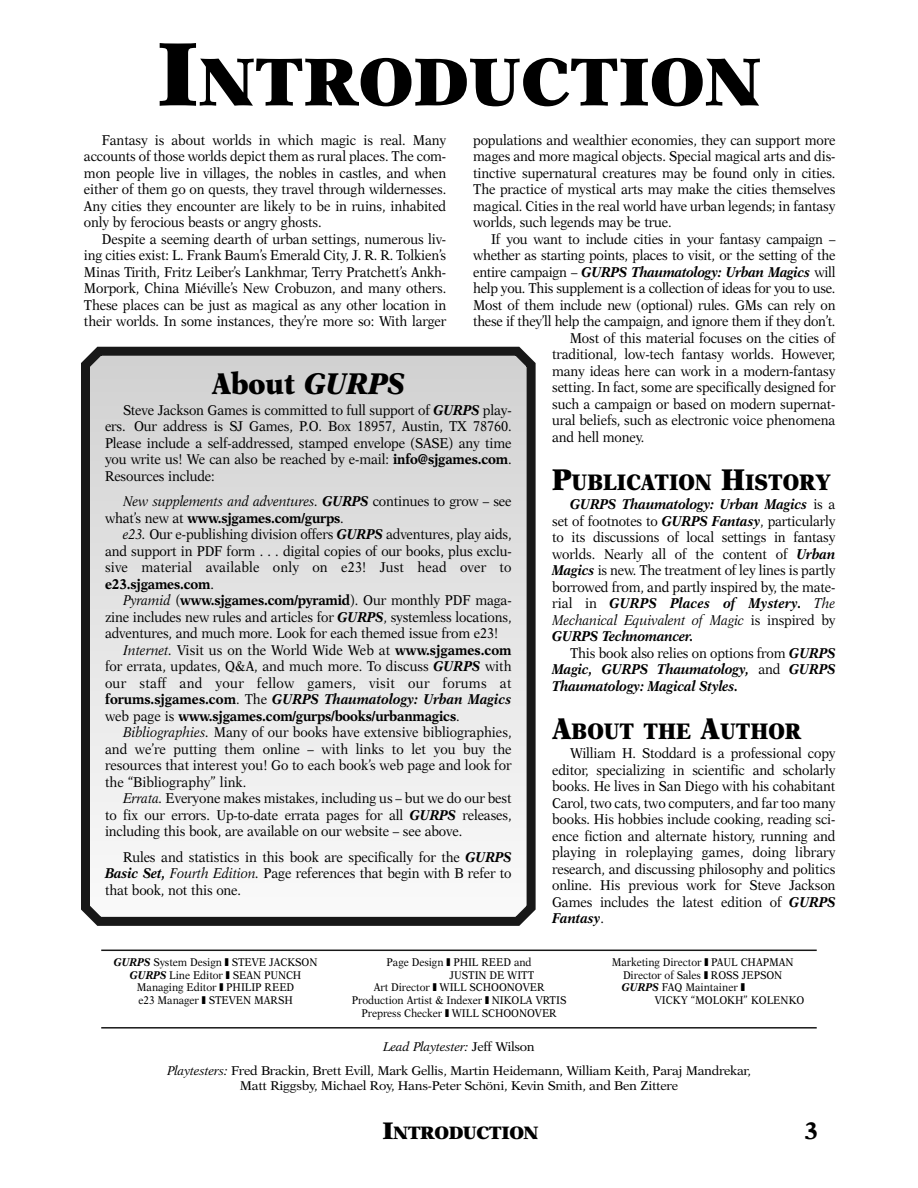
<style>
.page{position:relative;width:918px;height:1188px;background:#fff}
.page>*{position:absolute;margin:0;border:0;box-sizing:border-box;transform-origin:0 0}
.t1{font:900 67.5px "New Aster";color:#000}
.t2{font:900 30px "New Aster";color:#000;scale:.9 1}
.t3{font:700 24px "New Aster";color:#000}
.t4{font:900 22.5px "New Aster";color:#000;scale:.9 1}
.t5{font:900 18px "New Aster";letter-spacing:-.025em;color:#000}
.t6{font:14.25px/16.5px "New Aster";letter-spacing:-.01em;color:#000;text-align:justify;scale:.9 1}
.t7{font:italic 700 14.25px/16.5px "New Aster";letter-spacing:-.01em;color:#000;text-align:justify;scale:.9 1}
.t8{font:700 14.25px "New Aster";letter-spacing:-.01em;color:#000;scale:.9 1}
.t9{font:14.25px "New Aster";letter-spacing:.02em;color:#000;scale:.9 1}
.t10{font:12.75px/24px "New Aster";letter-spacing:-.02em;color:#000;text-align:center}
.t11{font:11.25px/12.8px "New Aster";letter-spacing:-.005em;color:#000;text-align:center;scale:.9 1}
.s1{font-size:90px}
.s2{font-weight:400;font-style:normal}
.s3{font-size:30px}
.s4{font-weight:700;font-style:italic}
.s5{font-style:italic}
.s6{font-weight:700}
.s7{font-weight:400;font-style:italic}
.s8{font-weight:400}
.s9{font-style:normal}
.s10{color:#fff}
.s11{font-size:24px}
</style>
<div class="page">
<svg style="left:81px;top:347px;width:455px;height:579px"></svg>
<hr style="left:101px;top:950px;width:716px;height:1px;background:#181818">
<hr style="left:101px;top:1027px;width:716px;height:2px;background:#181818">
<h1 class="t1" style="left:157px;top:53px;width:606px"><span class="s1">I</span>NTRODUCTION</h1>
<p class="t6" style="left:84px;top:133px;width:404px;text-indent:18px">Fantasy is about worlds in which magic is real. Many accounts of those worlds depict them as rural places. The com&shy;mon people live in villages, the nobles in castles, and when either of them go on quests, they travel through wildernesses.<br>Any cities they encounter are likely to be in ruins, inhabited only by ferocious beasts or angry ghosts.</p>
<p class="t6" style="left:84px;top:232px;width:404px;text-indent:18px">Despite a seeming dearth of urban settings, numerous liv&shy;ing cities exist: L. Frank Baum’s Emerald City, J. R. R. Tolkien’s Minas Tirith, Fritz Leiber’s Lankhmar, Terry Pratchett’s Ankh-Morpork, China Miéville’s New Crobuzon, and many others.<br>These places can be just as magical as any other location in their worlds. In some instances, they’re more so: With larger</p>
<p class="t6" style="left:473px;top:133px;width:404px">populations and wealthier economies, they can support more mages and more magical objects. Special magical arts and dis&shy;tinctive supernatural creatures may be found only in cities.<br>The practice of mystical arts may make the cities themselves magical. Cities in the real world have urban legends; in fantasy worlds, such legends may be true.</p>
<p class="t6" style="left:491px;top:232px;width:384px">If you want to include cities in your fantasy campaign –</p>
<p class="t6" style="left:473px;top:248px;width:404px">whether as starting points, places to visit, or the setting of the</p>
<p class="t7" style="left:473px;top:265px;width:404px"><span class="s2">entire campaign –</span> GURPS Thaumatology: Urban Magics <span class="s2">will</span></p>
<p class="t6" style="left:473px;top:281px;width:404px">help you. This supplement is a collection of ideas for you to use.</p>
<p class="t6" style="left:473px;top:298px;width:404px">Most of them include new (optional) rules. GMs can rely on</p>
<p class="t6" style="left:473px;top:314px;width:404px">these if they’ll help the campaign, and ignore them if they don’t.</p>
<p class="t6" style="left:570px;top:331px;width:297px">Most of this material focuses on the cities of</p>
<p class="t6" style="left:552px;top:347px;width:316px">traditional, low-tech fantasy worlds. However,</p>
<p class="t6" style="left:552px;top:364px;width:316px">many ideas here can work in a modern-fantasy</p>
<p class="t6" style="left:552px;top:380px;width:316px">setting. In fact, some are specifically designed for</p>
<p class="t6" style="left:552px;top:397px;width:316px">such a campaign or based on modern supernat-</p>
<p class="t6" style="left:552px;top:413px;width:316px">ural beliefs, such as electronic voice phenomena</p>
<p class="t6" style="left:552px;top:430px;width:104px">and hell money.</p>
<h3 class="t4" style="left:552px;top:473px;width:311px"><span class="s3">P</span>UBLICATION <span class="s3">H</span>ISTORY</h3>
<p class="t6" style="left:552px;top:497px;width:316px;text-indent:18px"><span class="s4">GURPS Thaumatology: Urban Magics</span> is a set of footnotes to <span class="s4">GURPS Fantasy</span>, particularly to its discussions of local settings in fantasy worlds. Nearly all of the content of <span class="s4">Urban Magics</span> is new. The treatment of ley lines is partly borrowed from, and partly inspired by, the mate&shy;rial in <span class="s4">GURPS Places of Mystery.</span> <span class="s5">The Mechanical Equivalent of Magic</span> is inspired by <span class="s4">GURPS Technomancer.</span></p>
<p class="t7" style="left:552px;top:646px;width:316px;text-indent:18px"><span class="s2">This book also relies on options from</span> GURPS Magic, GURPS Thaumatology, <span class="s2">and</span> GURPS Thaumatology: Magical Styles.</p>
<h3 class="t4" style="left:552px;top:722px;width:279px"><span class="s3">A</span>BOUT THE <span class="s3">A</span>UTHOR</h3>
<p class="t6" style="left:552px;top:746px;width:316px;text-indent:18px">William H. Stoddard is a professional copy editor, specializing in scientific and scholarly books. He lives in San Diego with his cohabitant Carol, two cats, two computers, and far too many books. His hobbies include cooking, reading sci&shy;ence fiction and alternate history, running and playing in roleplaying games, doing library research, and discussing philosophy and politics online. His previous work for Steve Jackson Games includes the latest edition of <span class="s4">GURPS Fantasy</span>.</p>
<h2 class="t2" style="left:212px;top:371px;width:216px">About <span class="s5">GURPS</span></h2>
<p class="t6" style="left:105px;top:403px;width:453px;text-indent:18px">Steve Jackson Games is committed to full support of <span class="s4">GURPS</span> play&shy;ers. Our address is SJ Games, P.O. Box 18957, Austin, TX 78760.<br>Please include a self-addressed, stamped envelope (SASE) any time you write us! We can also be reached by e-mail: <span class="s6">info@sjgames.com</span>.<br>Resources include:</p>
<p class="t6" style="left:105px;top:494px;width:453px;text-indent:18px"><span class="s5">New supplements and adventures.</span> <span class="s4">GURPS</span> continues to grow – see what’s new at <span class="s6">www.sjgames.com/gurps</span>.</p>
<p class="t6" style="left:105px;top:527px;width:453px;text-indent:18px"><span class="s5">e23.</span> Our e-publishing division offers <span class="s4">GURPS</span> adventures, play aids, and support in PDF form . . . digital copies of our books, plus exclu&shy;sive material available only on e23! Just head over to <span class="s6">e23.sjgames.com</span>.</p>
<p class="t8" style="left:123px;top:594px;width:433px"><span class="s7">Pyramid</span> <span class="s8">(</span>www.sjgames.com/pyramid<span class="s8">). Our monthly PDF maga-</span></p>
<p class="t6" style="left:105px;top:610px;width:453px">zine includes new rules and articles for <span class="s4">GURPS</span>, systemless locations,</p>
<p class="t6" style="left:105px;top:626px;width:438px">adventures, and much more. Look for each themed issue from e23!</p>
<p class="t6" style="left:123px;top:643px;width:433px"><span class="s5">Internet.</span> Visit us on the World Wide Web at <span class="s6">www.sjgames.com</span></p>
<p class="t6" style="left:105px;top:659px;width:453px">for errata, updates, Q&amp;A, and much more. To discuss <span class="s4">GURPS</span> with</p>
<p class="t9" style="left:105px;top:677px;width:453px">our staff and your fellow gamers, visit our forums at</p>
<p class="t7" style="left:105px;top:692px;width:453px"><span class="s9">forums.sjgames.com</span><span class="s2">. The</span> GURPS Thaumatology: Urban Magics</p>
<p class="t8" style="left:105px;top:710px;width:396px"><span class="s8">web page is</span> www.sjgames.com/gurps/books/urbanmagics<span class="s8">.</span></p>
<p class="t6" style="left:123px;top:725px;width:433px"><span class="s5">Bibliographies.</span> Many of our books have extensive bibliographies,</p>
<p class="t6" style="left:105px;top:742px;width:453px">and we’re putting them online – with links to let you buy the</p>
<p class="t6" style="left:105px;top:758px;width:453px">resources that interest you! Go to each book’s web page and look for</p>
<p class="t6" style="left:105px;top:775px;width:159px">the “Bibliography” link.</p>
<p class="t6" style="left:123px;top:791px;width:433px"><span class="s5">Errata.</span> Everyone makes mistakes, including us – but we do our best</p>
<p class="t6" style="left:105px;top:808px;width:453px">to fix our errors. Up-to-date errata pages for all <span class="s4">GURPS</span> releases,</p>
<p class="t6" style="left:105px;top:824px;width:398px">including this book, are available on our website – see above.</p>
<p class="t6" style="left:105px;top:850px;width:453px;text-indent:18px">Rules and statistics in this book are specifically for the <span class="s4">GURPS Basic Set,</span> <span class="s5">Fourth Edition.</span> Page references that begin with B refer to that book, not this one.</p>
<p class="t11" style="left:114px;top:956px;width:228px"><span class="s4">GURPS</span> System Design ❚ STEVE JACKSON<br><span class="s4">GURPS</span> Line Editor ❚ SEAN PUNCH<br>Managing Editor ❚ PHILIP REED<br>e23 Manager ❚ STEVEN MARSH</p>
<p class="t11" style="left:387px;top:956px;width:163px">Page Design ❚ PHIL REED and</p>
<p class="t11" style="left:450px;top:969px;width:96px">JUSTIN DE WITT</p>
<p class="t11" style="left:374px;top:982px;width:191px">Art Director ❚ WILL SCHOONOVER</p>
<p class="t11" style="left:352px;top:995px;width:240px">Production Artist &amp; Indexer ❚ NIKOLA VRTIS</p>
<p class="t11" style="left:361px;top:1007px;width:219px">Prepress Checker ❚ WILL SCHOONOVER</p>
<p class="t11" style="left:612px;top:956px;width:203px">Marketing Director ❚ PAUL CHAPMAN</p>
<p class="t11" style="left:623px;top:969px;width:178px">Director of Sales ❚ ROSS JEPSON</p>
<p class="t11" style="left:622px;top:982px;width:181px"><span class="s4">GURPS</span> FAQ Maintainer ❚ <span class="s10">–––––––</span></p>
<p class="t11" style="left:655px;top:995px;width:168px">VICKY “MOLOKH” KOLENKO</p>
<p class="t10" style="left:167px;top:1035px;width:585px"><span class="s5">Lead Playtester:</span> Jeff Wilson<br><span class="s5">Playtesters:</span> Fred Brackin, Brett Evill, Mark Gellis, Martin Heidemann, William Keith, Paraj Mandrekar,</p>
<p class="t10" style="left:240px;top:1074px;width:440px">Matt Riggsby, Michael Roy, Hans-Peter Schöni, Kevin Smith, and Ben Zittere</p>
<p class="t5" style="left:383px;top:1125px;width:158px"><span class="s11">I</span>NTRODUCTION</p>
<h3 class="t3" style="left:804px;top:1121px;width:16px">3</h3>
</div>
